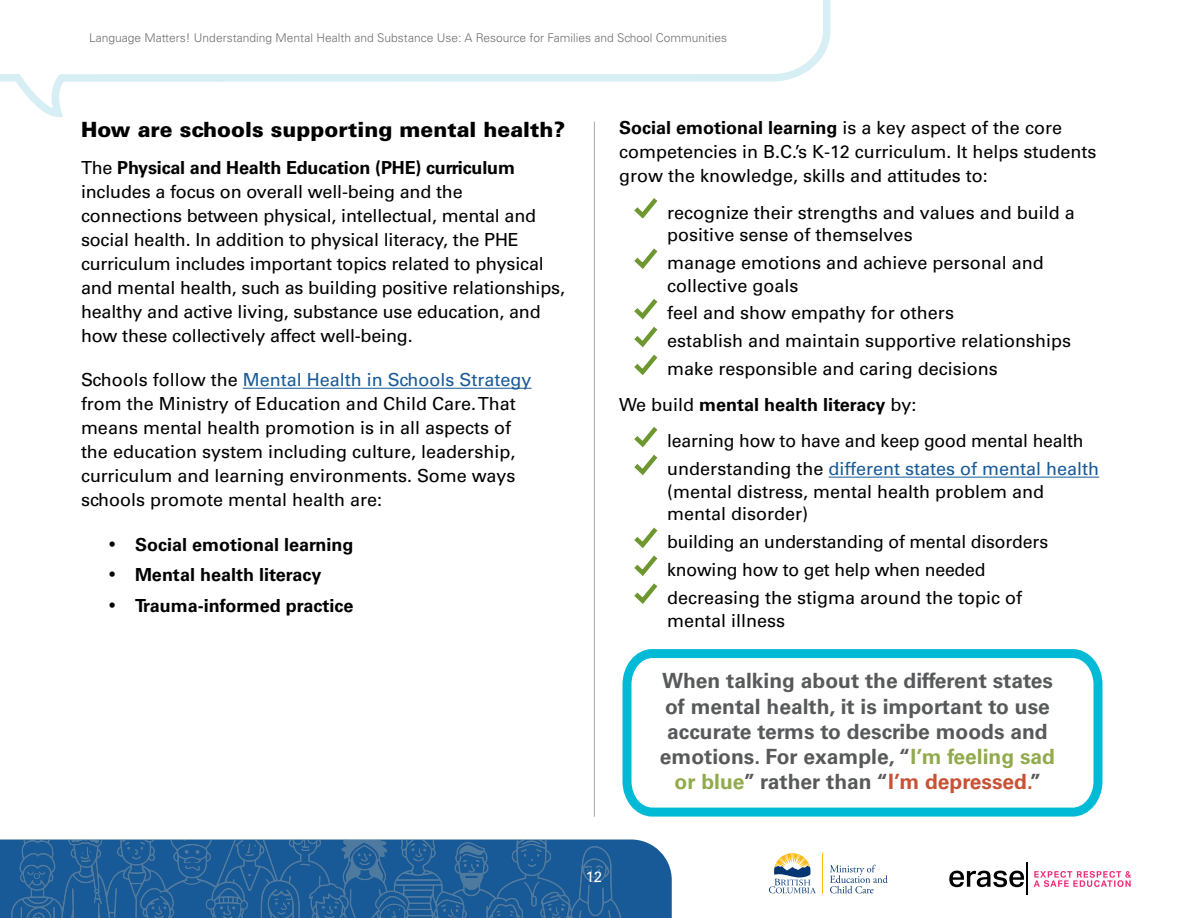
<style>
.page{position:relative;width:1188px;height:918px;background:#fff}
.page>*{position:absolute;margin:0;border:0;box-sizing:border-box;transform-origin:0 0}
.Quote-Grey{font:700 21px/25.2px "Univers LT Std";color:#58595b;text-align:center}
.t1{font:900 21px "Univers LT Std";color:#000}
.BL-L1-Manual-alt{font:18px/24px "Univers LT Std";color:#000}
.t2{font:700 18px "Univers LT Std";color:#000}
.BL-L1-Manual-alt-2{font:18px "Univers LT Std";color:#185a97}
.t3{font:15px "Univers LT Std";color:#fff}
.t4{font:300 12px "Univers LT Std";color:#6d6e71}
.s1{font-weight:700}
.s2{color:#185a97}
.s3{font-weight:400}
.s4{color:#000}
.s5{color:#91ab4c}
.s6{color:#c75235}
</style>
<div class="page">
<svg style="left:657px;top:848px;width:15px;height:70px"></svg>
<img style="left:0;top:840px;width:657px;height:78px">
<svg style="left:0;top:0;width:831px;height:117px"></svg>
<svg style="left:1034px;top:871px;width:97px;height:16px"></svg>
<svg style="left:949px;top:871px;width:75px;height:16px"></svg>
<hr style="left:1026px;top:862px;width:1px;height:32px;background:#000">
<svg style="left:830px;top:865px;width:58px;height:28px"></svg>
<svg style="left:769px;top:853px;width:47px;height:40px"></svg>
<hr style="left:823px;top:853px;width:1px;height:40px;background:#fdb913">
<hr style="left:594px;top:122px;width:1px;height:695px;background:#a7a9ac">
<svg style="left:622px;top:649px;width:481px;height:168px"></svg>
<hr style="left:829px;top:477px;width:270px;height:1px;background:#185a97">
<svg style="left:634px;top:198px;width:24px;height:21px"></svg>
<svg style="left:634px;top:248px;width:24px;height:21px"></svg>
<svg style="left:634px;top:299px;width:24px;height:77px"></svg>
<svg style="left:634px;top:427px;width:24px;height:49px"></svg>
<svg style="left:634px;top:527px;width:24px;height:77px"></svg>
<hr style="left:243px;top:388px;width:289px;height:1px;background:#185a97">
<p class="t4" style="left:89px;top:31px;width:640px">Language Matters! Understanding Mental Health and Substance Use: A Resource for Families and School Communities</p>
<h2 class="t1" style="left:81px;top:116px;width:486px">How are schools supporting mental health?</h2>
<p class="BL-L1-Manual-alt" style="left:81px;top:156px;width:486px">The <span class="s1">Physical and Health Education (PHE) curriculum </span>includes a focus on overall well-being and the connections between physical, intellectual, mental and social health. In addition to physical literacy, the PHE curriculum includes important topics related to physical and mental health, such as building positive relationships, healthy and active living, substance use education, and how these collectively affect well-being.</p>
<p class="BL-L1-Manual-alt" style="left:81px;top:368px;width:452px">Schools follow the <span class="s2">Mental Health in Schools Strategy </span>from the Ministry of Education and Child Care. That means mental health promotion is in all aspects of the education system including culture, leadership, curriculum and learning environments. Some ways schools promote mental health are:</p>
<p class="t2" style="left:108px;top:534px;width:247px">• Social emotional learning</p>
<p class="t2" style="left:108px;top:564px;width:215px">• Mental health literacy</p>
<p class="t2" style="left:108px;top:595px;width:247px">• Trauma-informed practice</p>
<p class="BL-L1-Manual-alt" style="left:619px;top:116px;width:479px"><span class="s1">Social emotional learning</span> is a key aspect of the core competencies in B.C.’s K-12 curriculum. It helps students grow the knowledge, skills and attitudes to:</p>
<p class="BL-L1-Manual-alt" style="left:667px;top:201px;width:409px;line-height:22.5px">recognize their strengths and values and build a positive sense of themselves</p>
<p class="BL-L1-Manual-alt" style="left:667px;top:252px;width:378px;line-height:22.5px">manage emotions and achieve personal and collective goals</p>
<p class="BL-L1-Manual-alt" style="left:667px;top:301px;width:289px">feel and show empathy for others</p>
<p class="BL-L1-Manual-alt" style="left:667px;top:329px;width:405px">establish and maintain supportive relationships</p>
<p class="BL-L1-Manual-alt" style="left:667px;top:357px;width:332px">make responsible and caring decisions</p>
<p class="t2" style="left:619px;top:394px;width:299px"><span class="s3">We build</span> mental health literacy <span class="s3">by:</span></p>
<p class="BL-L1-Manual-alt" style="left:667px;top:429px;width:418px">learning how to have and keep good mental health</p>
<p class="BL-L1-Manual-alt-2" style="left:667px;top:458px;width:433px"><span class="s4">understanding the</span> different states of mental health</p>
<p class="BL-L1-Manual-alt" style="left:667px;top:480px;width:379px;line-height:22.5px">(mental distress, mental health problem and mental disorder)</p>
<p class="BL-L1-Manual-alt" style="left:667px;top:530px;width:383px">building an understanding of mental disorders</p>
<p class="BL-L1-Manual-alt" style="left:667px;top:558px;width:320px">knowing how to get help when needed</p>
<p class="BL-L1-Manual-alt" style="left:667px;top:587px;width:357px;line-height:22.5px">decreasing the stigma around the topic of mental illness</p>
<p class="Quote-Grey" style="left:660px;top:669px;width:397px">When talking about the different states of mental health, it is important to use accurate terms to describe moods and emotions. For example, “<span class="s5">I’m feeling sad or blue</span>” rather than “<span class="s6">I’m depressed.</span>”</p>
<p class="t3" style="left:586px;top:868px;width:18px">12</p>
</div>
